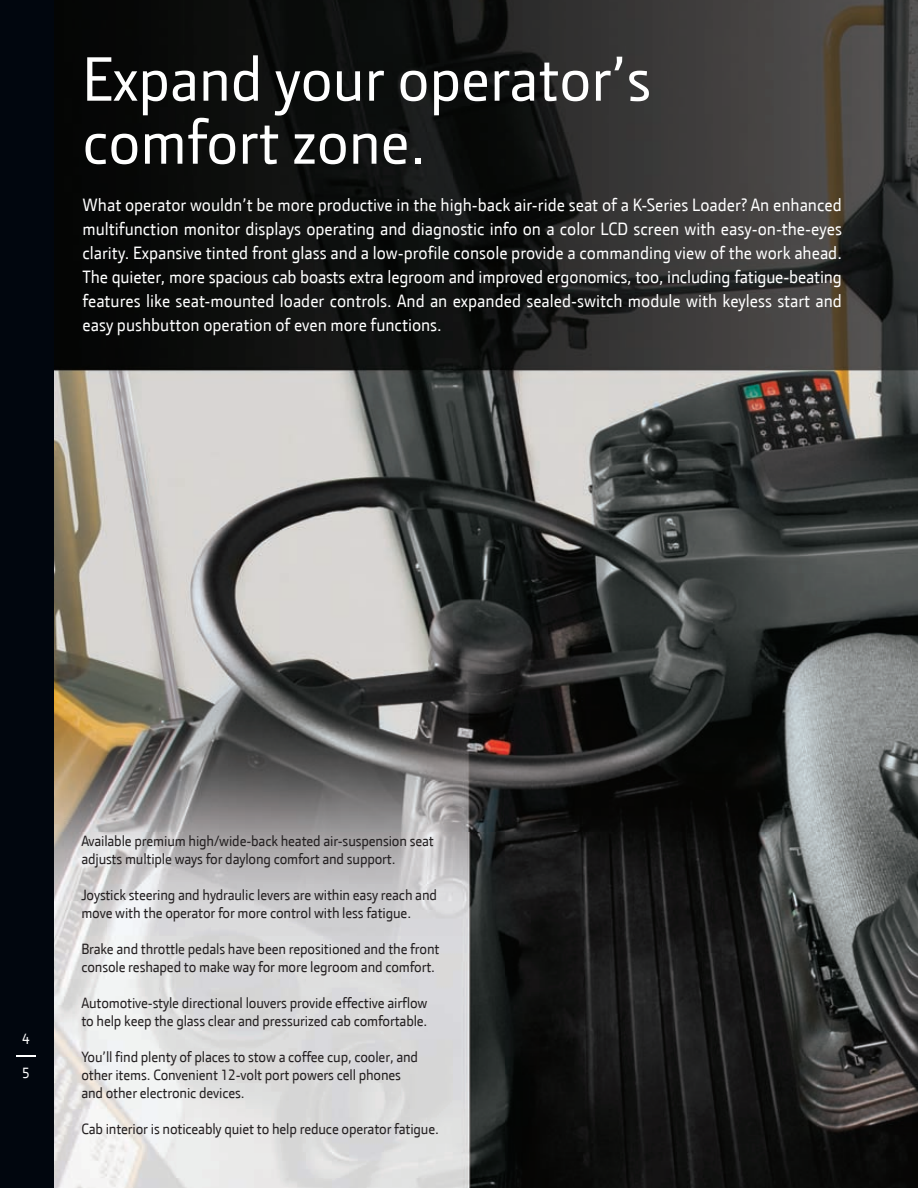
<style>
.page{position:relative;width:918px;height:1188px;background:#fff}
.page>*{position:absolute;margin:0;border:0;box-sizing:border-box;transform-origin:0 0}
.t1{font:63px/63px "JD Sans";color:#fff}
.t2{font:18px/24px "JD Sans";color:#fff;text-align:justify}
.t3{font:15px/18px "JD Sans";letter-spacing:-.01em;color:#231f20}
.t4{font:15px "JD Sans";color:#fff}
</style>
<div class="page">
<img style="left:54px;top:0;width:864px;height:1188px">
<div style="left:0;top:0;width:54px;height:1188px;background:#01060e"></div>
<hr style="left:16px;top:1055px;width:20px;height:2px;background:#fff">
<h1 class="t1" style="left:82px;top:48px;width:570px">Expand your operator’s comfort zone.</h1>
<p class="t2" style="left:82px;top:193px;width:761px">What operator wouldn’t be more productive in the high-back air-ride seat of a K-Series Loader? An enhanced multifunction monitor displays operating and diagnostic info on a color LCD screen with easy-on-the-eyes clarity. Expansive tinted front glass and a low-profile console provide a commanding view of the work ahead.<br>The quieter, more spacious cab boasts extra legroom and improved ergonomics, too, including fatigue-beating features like seat-mounted loader controls. And an expanded sealed-switch module with keyless start and easy pushbutton operation of even more functions.</p>
<p class="t4" style="left:22px;top:1031px;width:9px">4</p>
<p class="t4" style="left:22px;top:1065px;width:9px">5</p>
<p class="t3" style="left:81px;top:832px;width:354px">Available premium high/wide-back heated air-suspension seat adjusts multiple ways for daylong comfort and support.</p>
<p class="t3" style="left:81px;top:886px;width:357px">Joystick steering and hydraulic levers are within easy reach and move with the operator for more control with less fatigue.</p>
<p class="t3" style="left:81px;top:940px;width:360px">Brake and throttle pedals have been repositioned and the front console reshaped to make way for more legroom and comfort.</p>
<p class="t3" style="left:81px;top:994px;width:348px">Automotive-style directional louvers provide effective airflow to help keep the glass clear and pressurized cab comfortable.</p>
<p class="t3" style="left:81px;top:1048px;width:338px">You’ll find plenty of places to stow a coffee cup, cooler, and other items. Convenient 12-volt port powers cell phones and other electronic devices.</p>
<p class="t3" style="left:81px;top:1120px;width:359px">Cab interior is noticeably quiet to help reduce operator fatigue.</p>
</div>
